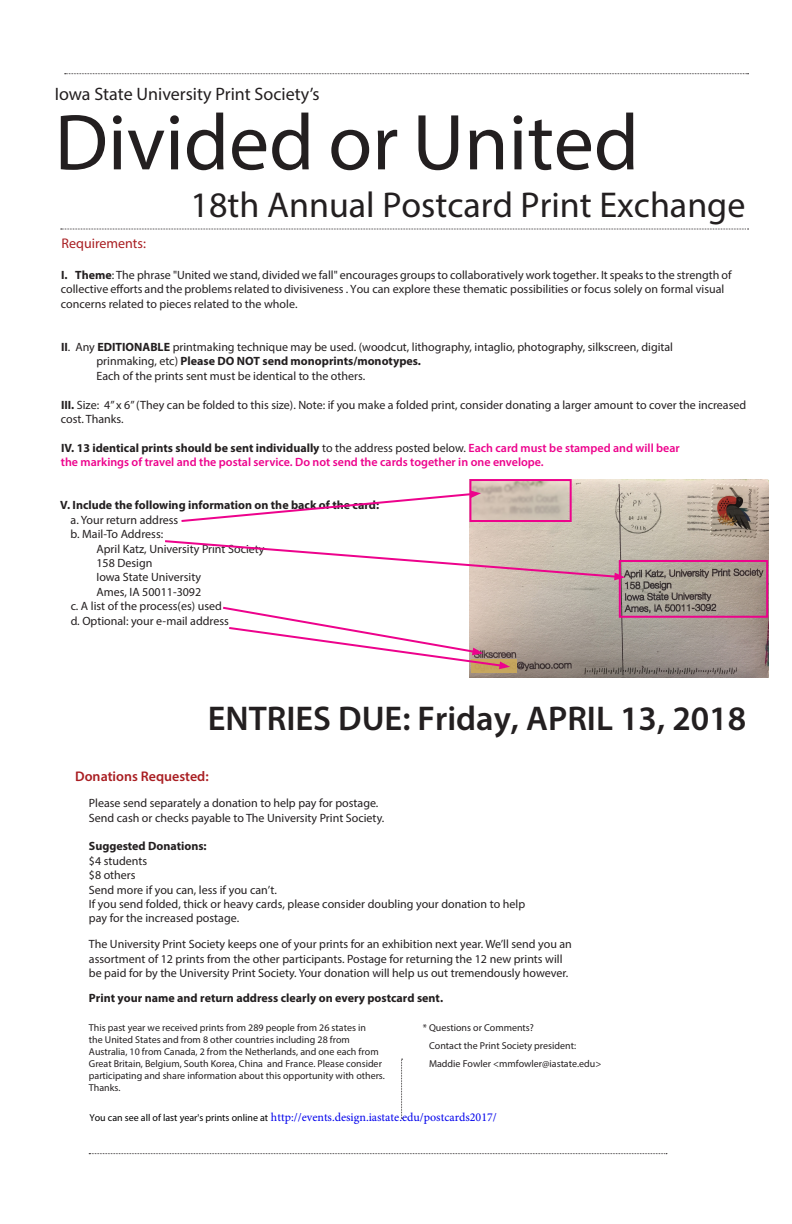
<style>
.page{position:relative;width:792px;height:1224px;background:#fff}
.page>*{position:absolute;margin:0;border:0;box-sizing:border-box;transform-origin:0 0}
.t1{font:80px "Myriad Pro";color:#231f20}
.t2{font:36px "Myriad Pro";color:#231f20}
.t3{font:600 34.4px "Myriad Pro";color:#231f20}
.t4{font:18px "Myriad Pro";color:#231f20}
.t5{font:600 14px "Myriad Pro";color:#a91e22}
.t6{font:14px "Myriad Pro";color:#a91e22}
.t7{font:12px/14.4px "Myriad Pro";color:#231f20}
.t8{font:600 12px/14.4px "Myriad Pro";color:#ed028c}
.t9{font:700 12px "Myriad Pro";color:#231f20}
.t10{font:12px "Minion Pro";color:#0000eb}
.t11{font:10px/11.9px "Myriad Pro";color:#231f20}
.s1{font-weight:700}
.s2{font-weight:400}
.s3{font-weight:700;color:#231f20}
.s4{font-weight:400;color:#231f20}
.s5{font-family:"Myriad Pro";font-size:10px;color:#000}
</style>
<div class="page">
<svg style="left:61px;top:229px;width:688px;height:1px"></svg>
<svg style="left:65px;top:74px;width:684px;height:1px"></svg>
<svg style="left:401px;top:1059px;width:2px;height:60px"></svg>
<svg style="left:89px;top:1153px;width:578px;height:1px"></svg>
<img style="left:469px;top:480px;width:299px;height:197px">
<div style="left:469px;top:479px;width:103px;height:43px;border:2px solid #ed028c"></div>
<div style="left:619px;top:560px;width:149px;height:58px;border:2px solid #ed028c"></div>
<svg style="left:165px;top:539px;width:460px;height:41px"></svg>
<div style="left:471px;top:659px;width:46px;height:14px;background:#caa95c"></div>
<svg style="left:181px;top:490px;width:300px;height:33px"></svg>
<svg style="left:223px;top:605px;width:287px;height:64px"></svg>
<p class="t4" style="left:55px;top:83px;width:266px">Iowa State University Print Society’s</p>
<p class="t1" style="left:55px;top:93px;width:586px">Divided or United</p>
<p class="t2" style="left:191px;top:183px;width:556px">18th Annual Postcard Print Exchange</p>
<p class="t6" style="left:62px;top:235px;width:86px">Requirements:</p>
<p class="t7" style="left:61px;top:268px;width:672px"><span class="s1">I. Theme</span>: The phrase "United we stand, divided we fall" encourages groups to collaboratively work together. It speaks to the strength of collective efforts and the problems related to divisiveness . You can explore these thematic possibilities or focus solely on formal visual concerns related to pieces related to the whole.</p>
<p class="t7" style="left:61px;top:340px;width:614px"><span class="s1">II</span>. Any <span class="s1">EDITIONABLE</span> printmaking technique may be used. (woodcut, lithography, intaglio, photography, silkscreen, digital</p>
<p class="t9" style="left:96px;top:354px;width:326px"><span class="s2">prinmaking, etc)</span> Please DO NOT send monoprints/monotypes.</p>
<p class="t7" style="left:96px;top:368px;width:270px">Each of the prints sent must be identical to the others.</p>
<p class="t7" style="left:61px;top:397px;width:687px"><span class="s1">III.</span> Size: 4” x 6” (They can be folded to this size). Note: if you make a folded print, consider donating a larger amount to cover the increased cost. Thanks.</p>
<p class="t8" style="left:61px;top:440px;width:621px"><span class="s3">IV. 13 identical prints should be sent individually</span> <span class="s4">to the address posted below.</span> Each card must be stamped and will bear the markings of travel and the postal service. Do not send the cards together in one envelope.</p>
<p class="t9" style="left:60px;top:498px;width:320px">V. Include the following information on the back of the card:</p>
<p class="t7" style="left:71px;top:512px;width:109px">a. Your return address</p>
<p class="t7" style="left:71px;top:527px;width:94px">b. Mail-To Address:</p>
<p class="t7" style="left:96px;top:541px;width:170px">April Katz, University Print Society</p>
<p class="t7" style="left:96px;top:556px;width:57px">158 Design</p>
<p class="t7" style="left:96px;top:570px;width:106px">Iowa State University</p>
<p class="t7" style="left:96px;top:584px;width:106px">Ames, IA 50011-3092</p>
<p class="t7" style="left:71px;top:599px;width:153px">c. A list of the process(es) used</p>
<p class="t7" style="left:71px;top:613px;width:160px">d. Optional: your e-mail address</p>
<p class="t3" style="left:208px;top:697px;width:540px">ENTRIES DUE: Friday, APRIL 13, 2018</p>
<p class="t5" style="left:75px;top:767px;width:135px">Donations Requested:</p>
<p class="t7" style="left:89px;top:796px;width:291px">Please send separately a donation to help pay for postage.</p>
<p class="t7" style="left:89px;top:810px;width:297px">Send cash or checks payable to The University Print Society.</p>
<p class="t7" style="left:89px;top:839px;width:438px"><span class="s1">Suggested Donations:<br></span>$4 students<br>$8 others<br>Send more if you can, less if you can’t.<br>If you send folded, thick or heavy cards, please consider doubling your donation to help pay for the increased postage.</p>
<p class="t7" style="left:89px;top:937px;width:485px">The University Print Society keeps one of your prints for an exhibition next year. We’ll send you an assortment of 12 prints from the other participants. Postage for returning the 12 new prints will be paid for by the University Print Society. Your donation will help us out tremendously however.</p>
<p class="t9" style="left:89px;top:991px;width:356px">Print your name and return address clearly on every postcard sent.</p>
<p class="t11" style="left:423px;top:1022px;width:112px">* Questions or Comments?</p>
<p class="t11" style="left:429px;top:1037px;width:174px;line-height:18px">Contact the Print Society president:<br>Maddie Fowler &lt;mmfowler@iastate.edu&gt;</p>
<p class="t11" style="left:89px;top:1022px;width:298px">This past year we received prints from 289 people from 26 states in<br>the United States and from 8 other countries including 28 from Australia, 10 from Canada, 2 from the Netherlands, and one each from Great Britain, Belgium, South Korea, China and France. Please consider participating and share information about this opportunity with others.<br>Thanks.</p>
<p class="t10" style="left:89px;top:1109px;width:409px"><span class="s5">You can see all of last year's prints online at</span> http://events.design.iastate.edu/postcards2017/</p>
</div>
